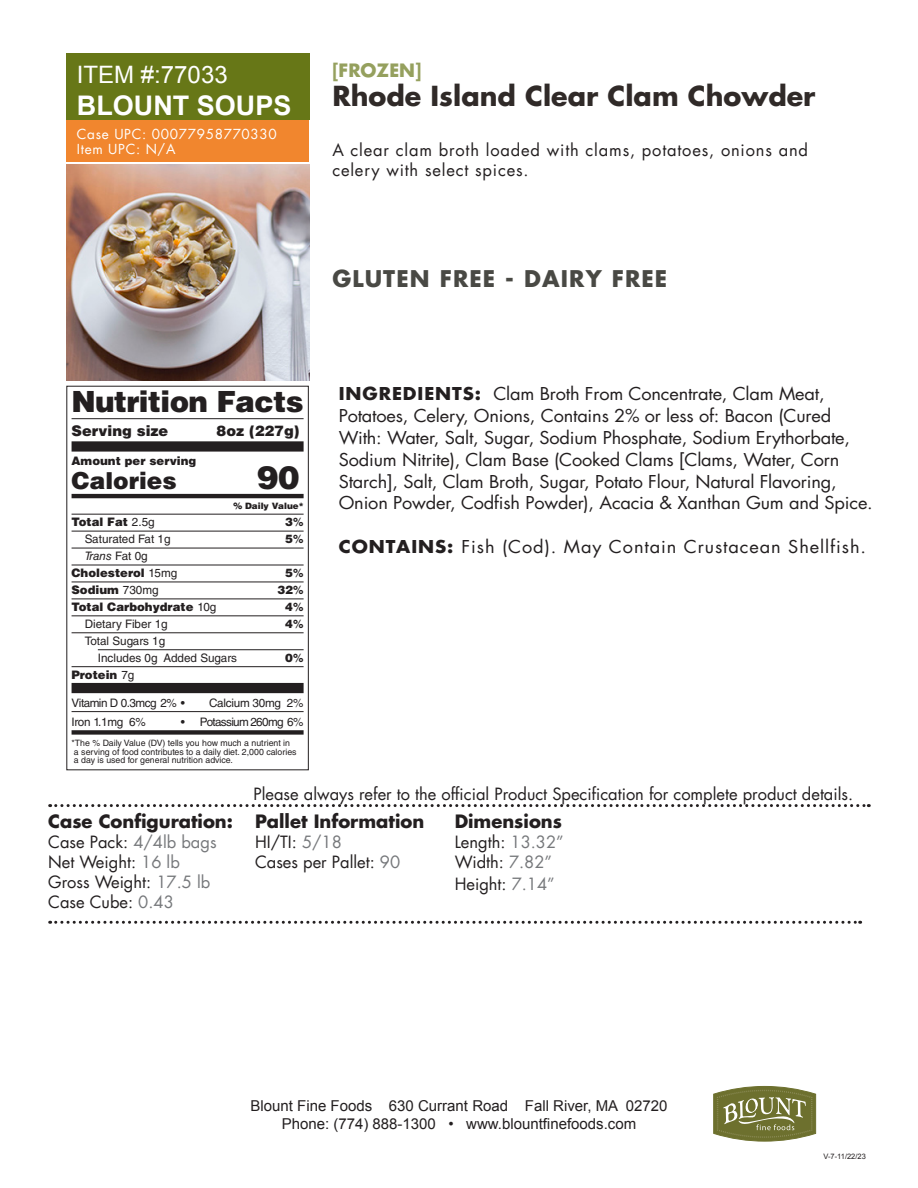
<style>
.page{position:relative;width:918px;height:1188px;background:#fff}
.page>*{position:absolute;margin:0;border:0;box-sizing:border-box;transform-origin:0 0}
.t1{font:900 32.1px "Helvetica LT Std";color:#231f20}
.t2{font:900 29.25px "Helvetica LT Std";letter-spacing:-.02em;color:#231f20}
.t3{font:700 27px "Futura";color:#302a28}
.t4{font:700 27px "Arial";color:#fff}
.t5{font:24px "Arial";color:#fff}
.t6{font:900 23.4px "Helvetica LT Std";color:#231f20}
.t7{font:700 22.5px "Futura";letter-spacing:.05em;color:#494944}
.t8{font:700 18px "Futura";color:#231f20}
.t9{font:700 18px "Futura";color:#95a05e}
.t10{font:17.4px/21.9px "Futura";letter-spacing:-.01em;color:#231f20;scale:1.05 1}
.t11{font:17.4px "Futura";letter-spacing:.05em;color:#231f20;scale:1.05 1}
.t12{font:16.5px/19.8px "Futura";color:#231f20}
.t13{font:16.5px/19.8px "Futura";letter-spacing:.05em;color:#231f20}
.t14{font:15px/18px "Arial";color:#231f20;text-align:center}
.t15{font:900 14.55px "Helvetica LT Std";color:#231f20}
.t16{font:13.5px/15px "Futura";letter-spacing:.05em;color:#fff}
.t17{font:900 11.7px/17px "Helvetica LT Std";color:#231f20}
.t18{font:11.7px/17px "Helvetica LT Std";color:#231f20}
.t19{font:11.7px "Helvetica LT Std";letter-spacing:-.02em;color:#231f20}
.t20{font:11.7px "Helvetica LT Std";letter-spacing:-.04em;color:#231f20}
.t21{font:11.7px "Helvetica LT Std";letter-spacing:-.055em;color:#231f20}
.t22{font:8.7px/8.7px "Helvetica LT Std";color:#231f20}
.t23{font:900 8.7px "Helvetica LT Std";color:#231f20}
.t24{font:7.5px "Arial";color:#231f20}
.s1{font-weight:400}
.s2{font-weight:700}
.s3{font-weight:400;font-style:italic}
.s4{color:#76787b}
</style>
<div class="page">
<div style="left:66px;top:54px;width:243px;height:66px;background:#677717"></div>
<img style="left:66px;top:164px;width:243px;height:216px">
<svg style="left:713px;top:1086px;width:103px;height:55px;background:#898c57"></svg>
<div style="left:66px;top:120px;width:243px;height:41px;background:#f1862e"></div>
<svg style="left:50px;top:804px;width:819px;height:3px"></svg>
<svg style="left:50px;top:921px;width:811px;height:3px"></svg>
<hr style="left:72px;top:418px;width:232px;height:1px;background:#231f20">
<div style="left:72px;top:441px;width:232px;height:11px;background:#231f20"></div>
<hr style="left:72px;top:494px;width:232px;height:4px;background:#231f20">
<hr style="left:72px;top:514px;width:232px;height:1px;background:#231f20">
<hr style="left:72px;top:531px;width:232px;height:1px;background:#231f20">
<hr style="left:72px;top:548px;width:232px;height:1px;background:#231f20">
<hr style="left:72px;top:565px;width:232px;height:1px;background:#231f20">
<hr style="left:72px;top:582px;width:232px;height:1px;background:#231f20">
<hr style="left:72px;top:599px;width:232px;height:1px;background:#231f20">
<hr style="left:72px;top:616px;width:232px;height:1px;background:#231f20">
<hr style="left:72px;top:633px;width:232px;height:1px;background:#231f20">
<hr style="left:98px;top:649px;width:206px;height:1px;background:#231f20">
<hr style="left:72px;top:666px;width:232px;height:1px;background:#231f20">
<div style="left:72px;top:683px;width:232px;height:10px;background:#231f20"></div>
<hr style="left:72px;top:711px;width:232px;height:1px;background:#231f20">
<div style="left:72px;top:730px;width:232px;height:5px;background:#231f20"></div>
<div style="left:66px;top:386px;width:243px;height:384px;border:1px solid #231f20"></div>
<h3 class="t5" style="left:77px;top:59px;width:152px">ITEM #:77033</h3>
<h3 class="t4" style="left:77px;top:87px;width:216px">BLOUNT SOUPS</h3>
<p class="t16" style="left:77px;top:126px;width:202px">Case UPC: 00077958770330<br>Item UPC: N/A</p>
<p class="t9" style="left:332px;top:57px;width:91px">[FROZEN]</p>
<h3 class="t3" style="left:332px;top:77px;width:485px">Rhode Island Clear Clam Chowder</h3>
<p class="t13" style="left:332px;top:140px;width:477px">A clear clam broth loaded with clams, potatoes, onions and celery with select spices.</p>
<p class="t7" style="left:332px;top:262px;width:336px">GLUTEN FREE - DAIRY FREE</p>
<h2 class="t2" style="left:72px;top:382px;width:234px">Nutrition Facts</h2>
<p class="t15" style="left:72px;top:421px;width:98px">Serving size</p>
<p class="t15" style="left:217px;top:421px;width:84px">8oz (227g)</p>
<p class="t17" style="left:72px;top:452px;width:126px">Amount per serving</p>
<h3 class="t6" style="left:72px;top:465px;width:107px">Calories</h3>
<h1 class="t1" style="left:257px;top:456px;width:44px">90</h1>
<p class="t23" style="left:233px;top:500px;width:72px">% Daily Value*</p>
<p class="t17" style="left:72px;top:513px;width:85px">Total Fat <span class="s1">2.5g</span></p>
<p class="t17" style="left:285px;top:513px;width:20px">3<span class="s2">%</span></p>
<p class="t18" style="left:85px;top:530px;width:87px">Saturated Fat 1g</p>
<p class="t17" style="left:285px;top:530px;width:20px">5<span class="s2">%</span></p>
<p class="t17" style="left:72px;top:547px;width:107px;text-indent:13px"><span class="s3">Trans</span> <span class="s1">Fat 0g<br></span>Cholesterol <span class="s1">15mg</span></p>
<p class="t17" style="left:285px;top:564px;width:20px">5<span class="s2">%</span></p>
<p class="t17" style="left:72px;top:581px;width:89px">Sodium <span class="s1">730mg</span></p>
<p class="t17" style="left:278px;top:581px;width:27px">32<span class="s2">%</span></p>
<p class="t17" style="left:72px;top:598px;width:146px">Total Carbohydrate <span class="s1">10g</span></p>
<p class="t17" style="left:285px;top:598px;width:20px">4<span class="s2">%</span></p>
<p class="t18" style="left:85px;top:615px;width:85px">Dietary Fiber 1g</p>
<p class="t17" style="left:285px;top:615px;width:20px">4<span class="s2">%</span></p>
<p class="t18" style="left:98px;top:632px;width:141px;text-indent:-13px">Total Sugars 1g<br>Includes 0g Added Sugars</p>
<p class="t17" style="left:285px;top:649px;width:20px">0<span class="s2">%</span></p>
<p class="t17" style="left:72px;top:666px;width:64px">Protein <span class="s1">7g</span></p>
<p class="t20" style="left:72px;top:696px;width:115px">Vitamin D 0.3mcg 2% •</p>
<p class="t19" style="left:209px;top:696px;width:96px">Calcium 30mg 2%</p>
<p class="t19" style="left:72px;top:715px;width:76px">Iron 1.1mg 6%</p>
<p class="t21" style="left:181px;top:715px;width:124px">• Potassium 260mg 6%</p>
<p class="t22" style="left:72px;top:738px;width:227px">*The % Daily Value (DV) tells you how much a nutrient in a serving of food contributes to a daily diet. 2,000 calories a day is used for general nutrition advice.</p>
<p class="t10" style="left:339px;top:383px;width:510px"><span class="s2">INGREDIENTS:</span> Clam Broth From Concentrate, Clam Meat, Potatoes, Celery, Onions, Contains 2% or less of: Bacon (Cured With: Water, Salt, Sugar, Sodium Phosphate, Sodium Erythorbate, Sodium Nitrite), Clam Base (Cooked Clams [Clams, Water, Corn Starch], Salt, Clam Broth, Sugar, Potato Flour, Natural Flavoring, Onion Powder, Codfish Powder), Acacia &amp; Xanthan Gum and Spice.</p>
<p class="t11" style="left:339px;top:535px;width:504px"><span class="s2">CONTAINS:</span> Fish (Cod). May Contain Crustacean Shellfish.</p>
<p class="t8" style="left:48px;top:809px;width:186px">Case Configuration:</p>
<p class="t12" style="left:48px;top:832px;width:170px">Case Pack: <span class="s4">4/4lb bags<br></span>Net Weight: <span class="s4">16 lb<br></span>Gross Weight: <span class="s4">17.5 lb<br></span>Case Cube: <span class="s4">0.43</span></p>
<p class="t12" style="left:254px;top:784px;width:601px">Please always refer to the official Product Specification for complete product details.</p>
<p class="t8" style="left:255px;top:809px;width:171px">Pallet Information</p>
<p class="t12" style="left:255px;top:832px;width:147px">HI/TI: <span class="s4">5/18<br></span>Cases per Pallet: <span class="s4">90</span></p>
<p class="t8" style="left:455px;top:809px;width:109px">Dimensions</p>
<p class="t12" style="left:455px;top:832px;width:111px">Length: <span class="s4">13.32”<br></span>Width: <span class="s4">7.82”</span></p>
<p class="t12" style="left:455px;top:873px;width:102px">Height: <span class="s4">7.14”</span></p>
<p class="t14" style="left:251px;top:1097px;width:418px">Blount Fine Foods 630 Currant Road Fall River, MA 02720<br>Phone: (774) 888-1300 • www.blountfinefoods.com</p>
<p class="t24" style="left:823px;top:1151px;width:44px">V-7-11/22/23</p>
</div>
